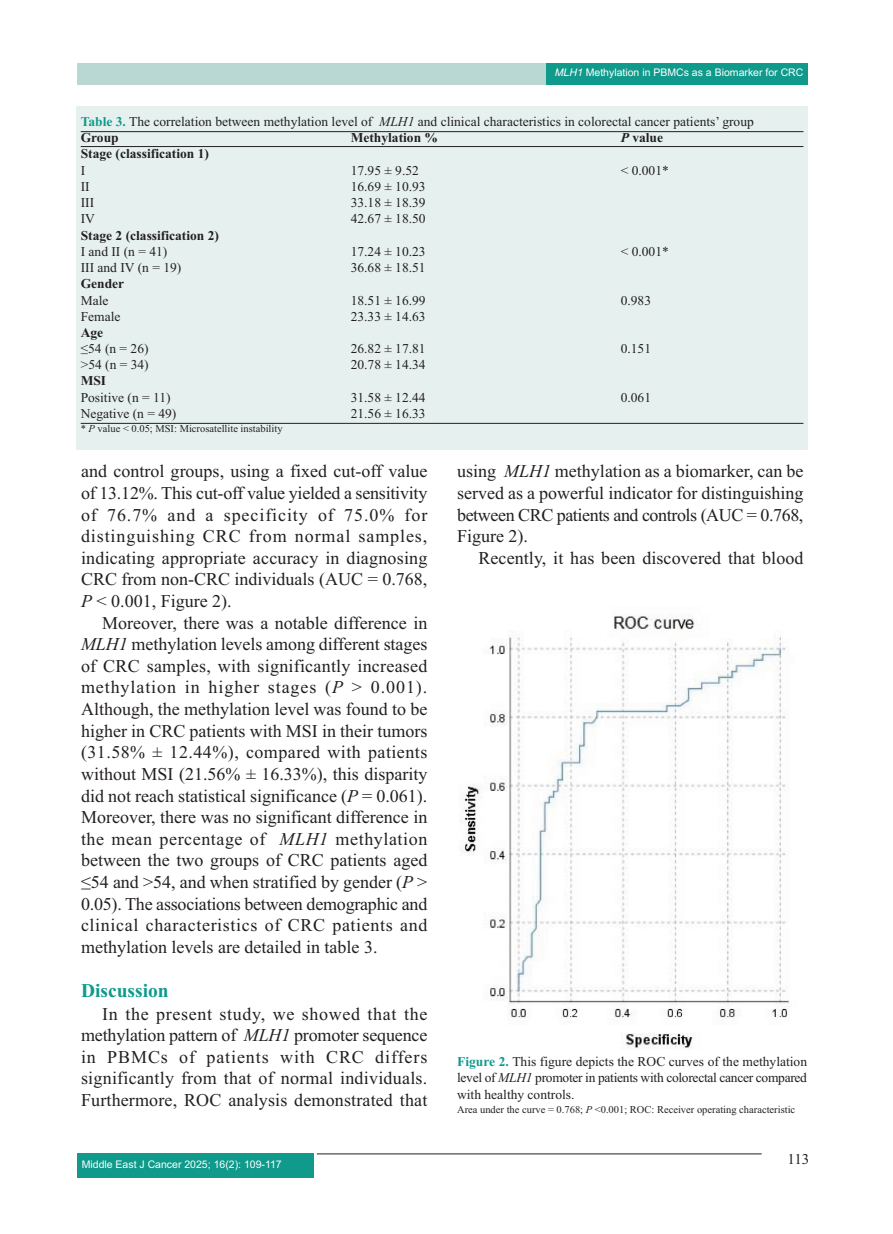
<style>
.page{position:relative;width:893px;height:1234px;background:#fff}
.page>*{position:absolute;margin:0;border:0;box-sizing:border-box;transform-origin:0 0}
.t1{font:700 19.5px "Times New Roman";color:#0f9a8c}
.t2{font:18px/21.6px "Times New Roman";color:#231f20;text-align:justify}
.t3{font:15px "Times New Roman";color:#231f20}
.t4{font:13.5px/16.2px "Times New Roman";color:#231f20;text-align:justify}
.t5{font:700 13.5px "Times New Roman";color:#231f20}
.t6{font:10.5px "Times New Roman";color:#231f20}
.t7{font:10.5px "Arial";color:#fff}
.s1{font-style:italic}
.s2{font-weight:700;color:#0f9a8c}
</style>
<div class="page">
<div style="left:78px;top:64px;width:730px;height:21px;background:#b9d8d4"></div>
<div style="left:546px;top:64px;width:262px;height:21px;background:#0f9a8c"></div>
<hr style="left:317px;top:1153px;width:445px;height:1px;background:#231f20">
<div style="left:77px;top:1153px;width:236px;height:24px;background:#0f9a8c"></div>
<div style="left:76px;top:106px;width:732px;height:343px;background:#e6f1ef"></div>
<hr style="left:81px;top:131px;width:722px;height:1px;background:#231f20">
<hr style="left:81px;top:146px;width:722px;height:1px;background:#231f20">
<hr style="left:81px;top:423px;width:722px;height:1px;background:#231f20">
<img style="left:459px;top:614px;width:331px;height:435px">
<p class="t7" style="left:555px;top:68px;width:250px"><span class="s1">MLH1</span> Methylation in PBMCs as a Biomarker for CRC</p>
<p class="t4" style="left:81px;top:115px;width:675px"><span class="s2">Table 3.</span> The correlation between methylation level of <span class="s1">MLH1</span> and clinical characteristics in colorectal cancer patients’ group</p>
<p class="t5" style="left:81px;top:133px;width:40px">Group</p>
<p class="t5" style="left:351px;top:133px;width:89px">Methylation %</p>
<p class="t5" style="left:621px;top:133px;width:44px"><span class="s1">P</span> value</p>
<p class="t5" style="left:81px;top:149px;width:130px">Stage (classification 1)</p>
<p class="t4" style="left:81px;top:163px;width:6px">I</p>
<p class="t4" style="left:351px;top:163px;width:70px">17.95 ± 9.52</p>
<p class="t4" style="left:621px;top:163px;width:50px">&lt; 0.001*</p>
<p class="t4" style="left:81px;top:180px;width:10px">II</p>
<p class="t4" style="left:351px;top:180px;width:76px">16.69 ± 10.93</p>
<p class="t4" style="left:81px;top:196px;width:15px">III</p>
<p class="t4" style="left:351px;top:196px;width:76px">33.18 ± 18.39</p>
<p class="t4" style="left:81px;top:212px;width:16px">IV</p>
<p class="t4" style="left:351px;top:212px;width:76px">42.67 ± 18.50</p>
<p class="t5" style="left:81px;top:231px;width:140px">Stage 2 (classification 2)</p>
<p class="t4" style="left:81px;top:244px;width:88px">I and II (n = 41)</p>
<p class="t4" style="left:351px;top:244px;width:76px">17.24 ± 10.23</p>
<p class="t4" style="left:621px;top:244px;width:50px">&lt; 0.001*</p>
<p class="t4" style="left:81px;top:261px;width:102px">III and IV (n = 19)</p>
<p class="t4" style="left:351px;top:261px;width:76px">36.68 ± 18.51</p>
<p class="t5" style="left:81px;top:279px;width:45px">Gender</p>
<p class="t4" style="left:81px;top:293px;width:29px">Male</p>
<p class="t4" style="left:351px;top:293px;width:76px">18.51 ± 16.99</p>
<p class="t4" style="left:621px;top:293px;width:32px">0.983</p>
<p class="t4" style="left:81px;top:309px;width:41px">Female</p>
<p class="t4" style="left:351px;top:309px;width:76px">23.33 ± 14.63</p>
<p class="t5" style="left:81px;top:328px;width:24px">Age</p>
<p class="t4" style="left:81px;top:342px;width:69px">≤54 (n = 26)</p>
<p class="t4" style="left:351px;top:342px;width:76px">26.82 ± 17.81</p>
<p class="t4" style="left:621px;top:342px;width:32px">0.151</p>
<p class="t4" style="left:81px;top:358px;width:70px">&gt;54 (n = 34)</p>
<p class="t4" style="left:351px;top:358px;width:76px">20.78 ± 14.34</p>
<p class="t5" style="left:81px;top:376px;width:27px">MSI</p>
<p class="t4" style="left:81px;top:390px;width:91px">Positive (n = 11)</p>
<p class="t4" style="left:351px;top:390px;width:76px">31.58 ± 12.44</p>
<p class="t4" style="left:621px;top:390px;width:32px">0.061</p>
<p class="t4" style="left:81px;top:406px;width:97px">Negative (n = 49)</p>
<p class="t4" style="left:351px;top:406px;width:76px">21.56 ± 16.33</p>
<p class="t6" style="left:81px;top:425px;width:203px">* <span class="s1">P</span> value &lt; 0.05; MSI: Microsatellite instability</p>
<p class="t2" style="left:81px;top:462px;width:348px">and control groups, using a fixed cut-off value of 13.12%. This cut-off value yielded a sensitivity of 76.7% and a specificity of 75.0% for distinguishing CRC from normal samples, indicating appropriate accuracy in diagnosing CRC from non-CRC individuals (AUC = 0.768, <span class="s1">P</span> &lt; 0.001, Figure 2).</p>
<p class="t2" style="left:81px;top:613px;width:348px;text-indent:21px">Moreover, there was a notable difference in <span class="s1">MLH1</span> methylation levels among different stages of CRC samples, with significantly increased methylation in higher stages (<span class="s1">P</span> &gt; 0.001).<br>Although, the methylation level was found to be higher in CRC patients with MSI in their tumors (31.58% ± 12.44%), compared with patients without MSI (21.56% ± 16.33%), this disparity did not reach statistical significance (<span class="s1">P</span> = 0.061).<br>Moreover, there was no significant difference in the mean percentage of <span class="s1">MLH1</span> methylation between the two groups of CRC patients aged ≤54 and &gt;54, and when stratified by gender (<span class="s1">P</span> &gt; 0.05). The associations between demographic and clinical characteristics of CRC patients and methylation levels are detailed in table 3.</p>
<p class="t1" style="left:81px;top:983px;width:89px">Discussion</p>
<p class="t2" style="left:81px;top:1004px;width:348px;text-indent:21px">In the present study, we showed that the methylation pattern of <span class="s1">MLH1</span> promoter sequence in PBMCs of patients with CRC differs significantly from that of normal individuals.<br>Furthermore, ROC analysis demonstrated that</p>
<p class="t7" style="left:82px;top:1160px;width:201px">Middle East J Cancer 2025; 16(2): 109-117</p>
<p class="t2" style="left:457px;top:462px;width:348px">using <span class="s1">MLH1</span> methylation as a biomarker, can be served as a powerful indicator for distinguishing between CRC patients and controls (AUC = 0.768, Figure 2).</p>
<p class="t2" style="left:478px;top:548px;width:327px">Recently, it has been discovered that blood</p>
<p class="t4" style="left:457px;top:1054px;width:351px"><span class="s2">Figure 2.</span> This figure depicts the ROC curves of the methylation level of <span class="s1">MLH1</span> promoter in patients with colorectal cancer compared with healthy controls.</p>
<p class="t6" style="left:457px;top:1105px;width:340px">Area under the curve = 0.768; <span class="s1">P</span> &lt;0.001; ROC: Receiver operating characteristic</p>
<p class="t3" style="left:787px;top:1152px;width:23px">113</p>
</div>
